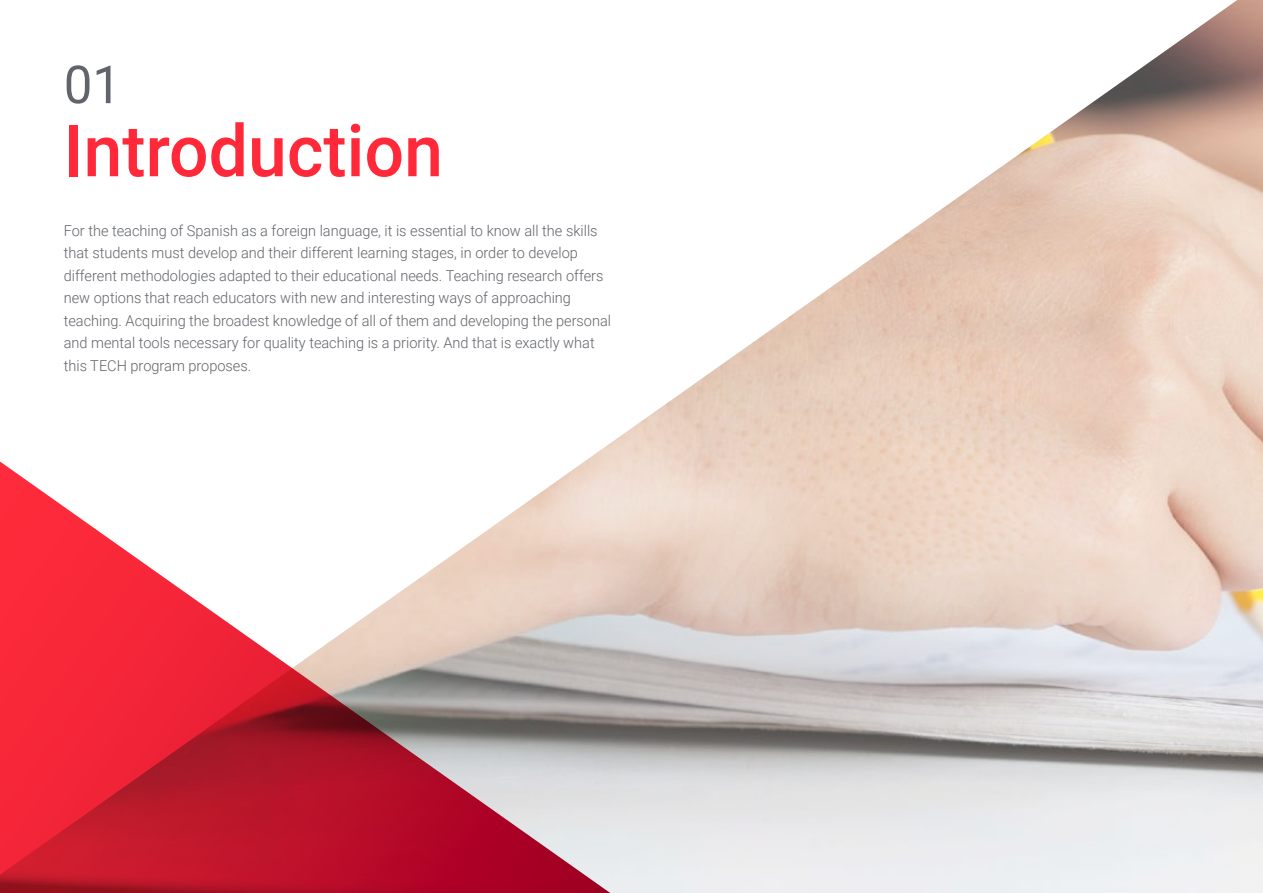
<style>
.page{position:relative;width:1263px;height:893px;background:#fff}
.page>*{position:absolute;margin:0;border:0;box-sizing:border-box;transform-origin:0 0}
.t1{font:500 72px "Roboto";color:#ff293a}
.t2{font:52.5px "Roboto";color:#61646a}
.t3{font:300 15px/22.5px "Roboto";color:#61646a}
</style>
<div class="page">
<img style="left:607px;top:0;width:656px;height:893px">
<svg style="left:0;top:446px;width:640px;height:447px"></svg>
<h2 class="t2" style="left:64px;top:48px;width:59px">01</h2>
<h1 class="t1" style="left:64px;top:100px;width:381px">Introduction</h1>
<p class="t3" style="left:64px;top:218px;width:549px">For the teaching of Spanish as a foreign language, it is essential to know all the skills that students must develop and their different learning stages, in order to develop different methodologies adapted to their educational needs. Teaching research offers new options that reach educators with new and interesting ways of approaching teaching. Acquiring the broadest knowledge of all of them and developing the personal and mental tools necessary for quality teaching is a priority. And that is exactly what this TECH program proposes.</p>
</div>
